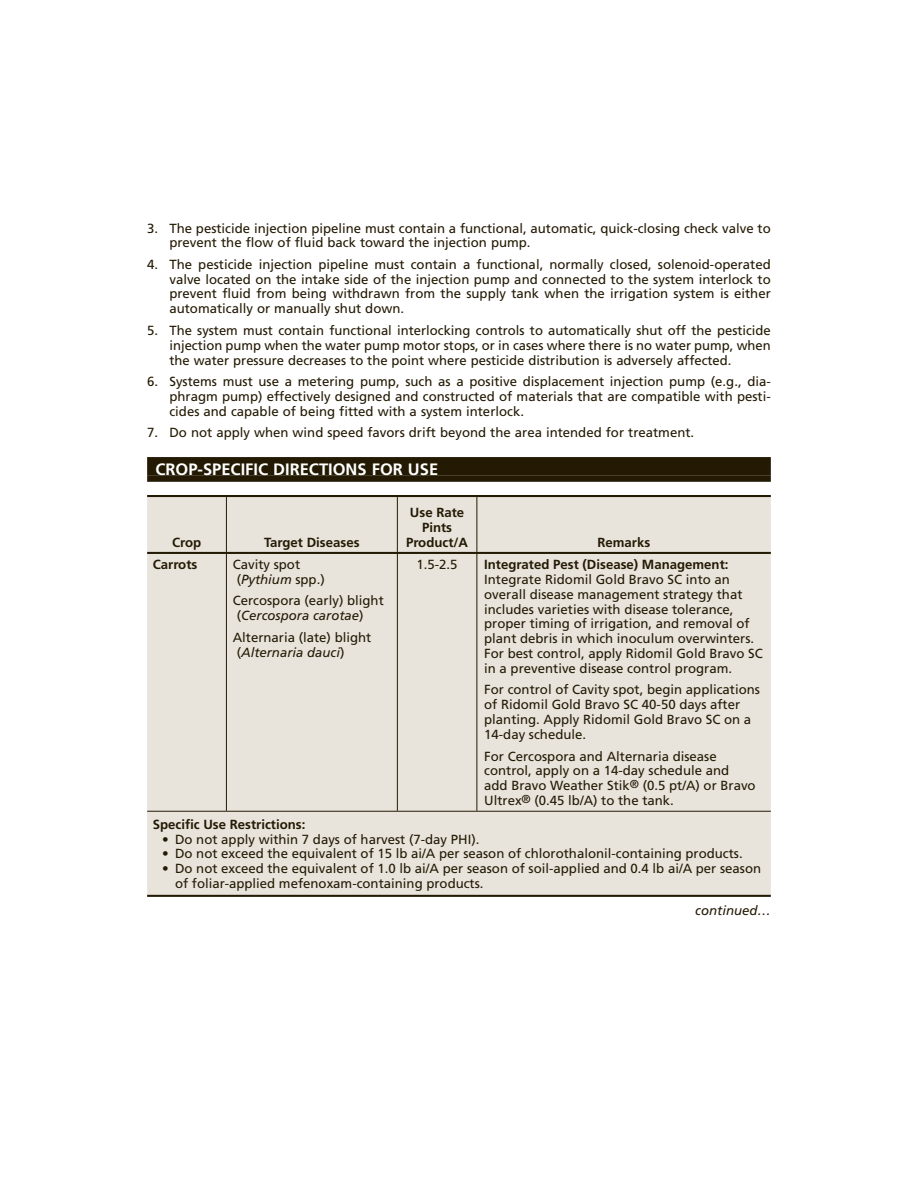
<style>
.page{position:relative;width:918px;height:1188px;background:#fff}
.page>*{position:absolute;margin:0;border:0;box-sizing:border-box;transform-origin:0 0}
.t1{font:700 16.5px "Frutiger LT Std";color:#fff}
.t2{font:13.2px/14.9px "Frutiger LT Std";color:#241a04}
.t3{font:700 13.2px/14.9px "Frutiger LT Std";color:#241a04;text-align:center}
.t4{font:italic 13.2px "Frutiger LT Std";color:#241a04}
.s1{font-style:italic}
</style>
<div class="page">
<div style="left:147px;top:457px;width:624px;height:18px;background:#241a04"></div>
<div style="left:147px;top:475px;width:624px;height:7px;background:#241a04"></div>
<div style="left:147px;top:497px;width:624px;height:398px;background:#e8e4dc"></div>
<hr style="left:147px;top:495px;width:624px;height:2px;background:#241a04">
<hr style="left:147px;top:552px;width:624px;height:2px;background:#241a04">
<hr style="left:147px;top:895px;width:624px;height:2px;background:#241a04">
<hr style="left:226px;top:497px;width:1px;height:55px;background:#241a04">
<hr style="left:397px;top:497px;width:1px;height:55px;background:#241a04">
<hr style="left:476px;top:497px;width:1px;height:55px;background:#241a04">
<hr style="left:226px;top:554px;width:1px;height:257px;background:#241a04">
<hr style="left:397px;top:554px;width:1px;height:257px;background:#241a04">
<hr style="left:476px;top:554px;width:1px;height:257px;background:#241a04">
<hr style="left:147px;top:811px;width:624px;height:1px;background:#241a04">
<p class="t2" style="left:169px;top:222px;width:603px;text-indent:-22px">3. The pesticide injection pipeline must contain a functional, automatic, quick-closing check valve to prevent the flow of fluid back toward the injection pump.</p>
<p class="t2" style="left:169px;top:258px;width:603px;text-align:justify;text-indent:-22px">4. The pesticide injection pipeline must contain a functional, normally closed, solenoid-operated valve located on the intake side of the injection pump and connected to the system interlock to prevent fluid from being withdrawn from the supply tank when the irrigation system is either automatically or manually shut down.</p>
<p class="t2" style="left:169px;top:324px;width:603px;text-align:justify;text-indent:-22px">5. The system must contain functional interlocking controls to automatically shut off the pesticide injection pump when the water pump motor stops, or in cases where there is no water pump, when the water pressure decreases to the point where pesticide distribution is adversely affected.</p>
<p class="t2" style="left:169px;top:375px;width:603px;text-align:justify;text-indent:-22px">6. Systems must use a metering pump, such as a positive displacement injection pump (e.g., dia&shy;phragm pump) effectively designed and constructed of materials that are compatible with pesti&shy;cides and capable of being fitted with a system interlock.</p>
<p class="t2" style="left:147px;top:426px;width:549px">7. Do not apply when wind speed favors drift beyond the area intended for treatment.</p>
<p class="t1" style="left:155px;top:463px;width:284px">CROP-SPECIFIC DIRECTIONS FOR USE</p>
<p class="t3" style="left:172px;top:536px;width:31px">Crop</p>
<p class="t3" style="left:264px;top:536px;width:97px">Target Diseases</p>
<p class="t3" style="left:153px;top:558px;width:46px">Carrots</p>
<p class="t2" style="left:237px;top:558px;width:90px;text-indent:-4px">Cavity spot (<span class="s1">Pythium</span> spp.)</p>
<p class="t2" style="left:237px;top:594px;width:149px;text-indent:-4px">Cercospora (early) blight (<span class="s1">Cercospora carotae</span>)</p>
<p class="t2" style="left:237px;top:631px;width:136px;text-indent:-4px">Alternaria (late) blight (<span class="s1">Alternaria dauci</span>)</p>
<p class="t3" style="left:406px;top:506px;width:64px">Use Rate<br>Pints<br>Product/A</p>
<p class="t3" style="left:597px;top:536px;width:54px">Remarks</p>
<p class="t2" style="left:417px;top:558px;width:43px">1.5-2.5</p>
<p class="t3" style="left:484px;top:558px;width:246px">Integrated Pest (Disease) Management:</p>
<p class="t2" style="left:484px;top:573px;width:280px">Integrate Ridomil Gold Bravo SC into an overall disease management strategy that includes varieties with disease tolerance, proper timing of irrigation, and removal of plant debris in which inoculum overwinters.<br>For best control, apply Ridomil Gold Bravo SC in a preventive disease control program.</p>
<p class="t2" style="left:484px;top:684px;width:277px">For control of Cavity spot, begin applications of Ridomil Gold Bravo SC 40-50 days after planting. Apply Ridomil Gold Bravo SC on a 14-day schedule.</p>
<p class="t2" style="left:484px;top:750px;width:273px">For Cercospora and Alternaria disease control, apply on a 14-day schedule and add Bravo Weather Stik<sup>®</sup> (0.5 pt/A) or Bravo Ultrex<sup>®</sup> (0.45 lb/A) to the tank.</p>
<p class="t3" style="left:153px;top:818px;width:154px">Specific Use Restrictions:</p>
<p class="t2" style="left:162px;top:833px;width:319px">• Do not apply within 7 days of harvest (7-day PHI).</p>
<p class="t2" style="left:162px;top:848px;width:582px">• Do not exceed the equivalent of 15 lb ai/A per season of chlorothalonil-containing products.</p>
<p class="t2" style="left:175px;top:862px;width:588px;text-indent:-13px">• Do not exceed the equivalent of 1.0 lb ai/A per season of soil-applied and 0.4 lb ai/A per season of foliar-applied mefenoxam-containing products.</p>
<p class="t4" style="left:695px;top:905px;width:77px">continued…</p>
</div>
